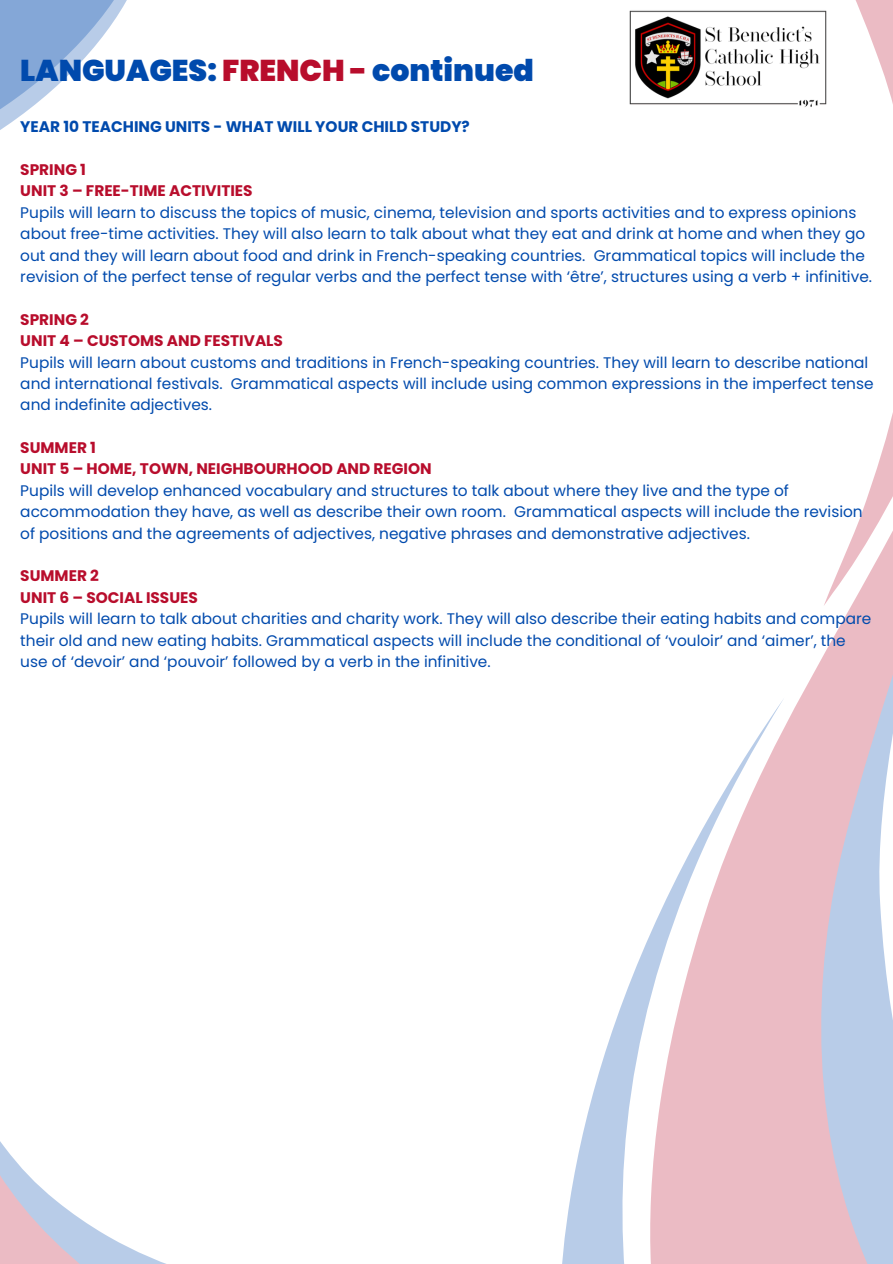
<style>
.page{position:relative;width:893px;height:1264px;background:#fff}
.page>*{position:absolute;margin:0;border:0;box-sizing:border-box;transform-origin:0 0}
.t1{font:900 30px "Poppins";color:#004aad}
.t2{font:15.3px/21.3px "Poppins";color:#004aad}
.t3{font:700 15.3px/21.3px "Poppins";color:#b80d2c}
.t4{font:700 15.3px "Poppins";color:#004aad}
.s1{color:#b80d2c}
</style>
<div class="page">
<svg style="left:0;top:1141px;width:163px;height:122px"></svg>
<img style="left:629px;top:10px;width:7px;height:95px">
<svg style="left:0;top:0;width:127px;height:130px"></svg>
<svg style="left:636px;top:10px;width:147px;height:95px"></svg>
<svg style="left:562px;top:1106px;width:28px;height:157px;fill:#b8cce8"></svg>
<svg style="left:783px;top:0;width:109px;height:107px"></svg>
<svg style="left:590px;top:416px;width:302px;height:847px"></svg>
<p class="t1" style="left:20px;top:50px;width:515px">LANGUAGES: <span class="s1">FRENCH -</span> continued</p>
<p class="t4" style="left:20px;top:116px;width:451px">YEAR 10 TEACHING UNITS - WHAT WILL YOUR CHILD STUDY?</p>
<p class="t3" style="left:20px;top:159px;width:234px">SPRING 1<br>UNIT 3 – FREE-TIME ACTIVITIES</p>
<p class="t2" style="left:20px;top:202px;width:853px">Pupils will learn to discuss the topics of music, cinema, television and sports activities and to express opinions about free-time activities. They will also learn to talk about what they eat and drink at home and when they go out and they will learn about food and drink in French-speaking countries. Grammatical topics will include the revision of the perfect tense of regular verbs and the perfect tense with ‘être’, structures using a verb + infinitive.</p>
<p class="t3" style="left:20px;top:309px;width:264px">SPRING 2<br>UNIT 4 – CUSTOMS AND FESTIVALS</p>
<p class="t2" style="left:20px;top:351px;width:854px">Pupils will learn about customs and traditions in French-speaking countries. They will learn to describe national and international festivals. Grammatical aspects will include using common expressions in the imperfect tense and indefinite adjectives.</p>
<p class="t3" style="left:20px;top:437px;width:413px">SUMMER 1<br>UNIT 5 – HOME, TOWN, NEIGHBOURHOOD AND REGION</p>
<p class="t2" style="left:20px;top:480px;width:843px">Pupils will develop enhanced vocabulary and structures to talk about where they live and the type of accommodation they have, as well as describe their own room. Grammatical aspects will include the revision of positions and the agreements of adjectives, negative phrases and demonstrative adjectives.</p>
<p class="t3" style="left:20px;top:565px;width:179px">SUMMER 2<br>UNIT 6 – SOCIAL ISSUES</p>
<p class="t2" style="left:20px;top:608px;width:852px">Pupils will learn to talk about charities and charity work. They will also describe their eating habits and compare their old and new eating habits. Grammatical aspects will include the conditional of ‘vouloir’ and ‘aimer’, the use of ‘devoir’ and ‘pouvoir’ followed by a verb in the infinitive.</p>
</div>
